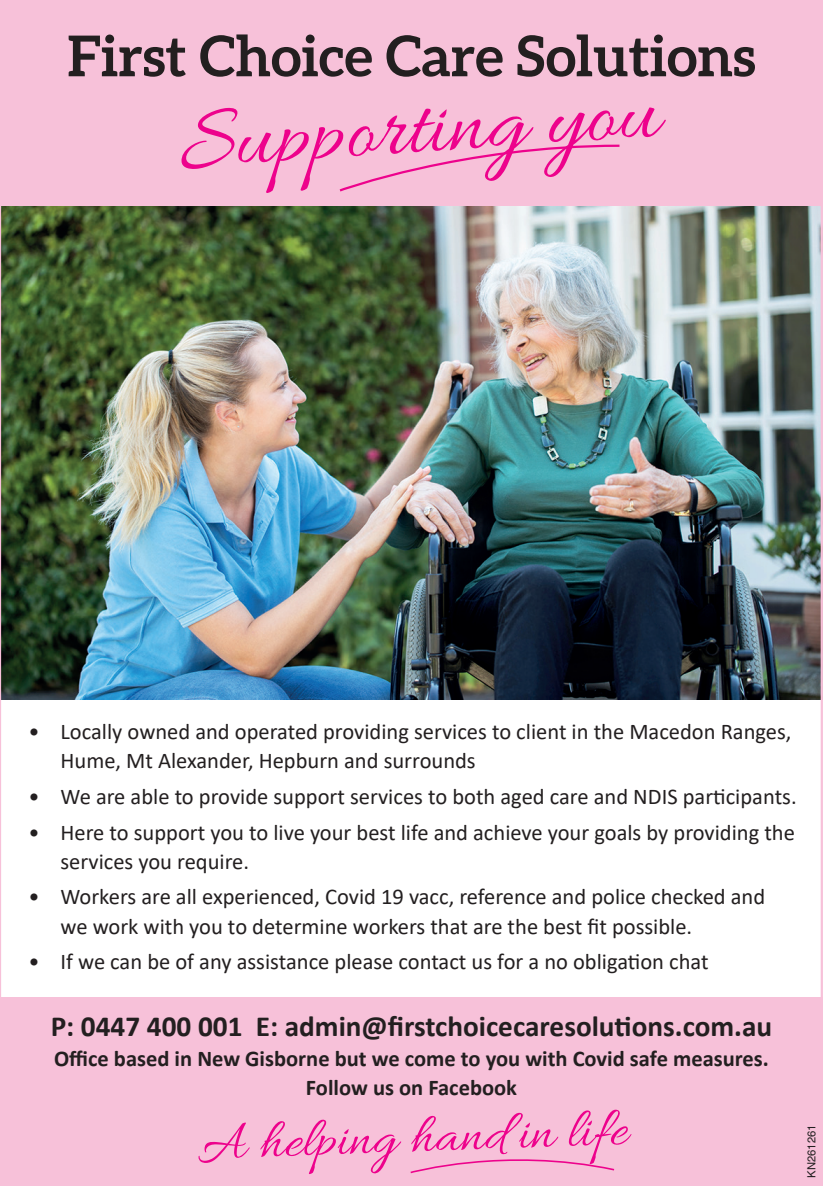
<style>
.page{position:relative;width:823px;height:1186px;background:#fff}
.page>*{position:absolute;margin:0;border:0;box-sizing:border-box;transform-origin:0 0}
.t1{font:93.38px "Allura";color:#ed028c}
.t2{font:56.93px "Allura";color:#ed028c}
.t3{font:700 56.25px "Aleo";color:#231f20}
.t4{font:700 29.25px "Calibri";color:#231f20}
.t5{font:22.5px "Calibri";color:#231f20}
.t6{font:700 22.5px "Calibri";color:#231f20}
.t7{font:11.25px "Helvetica";color:#231f20}
</style>
<div class="page">
<div style="left:0;top:0;width:823px;height:214px;background:#f7c1d9"></div>
<img style="left:3px;top:206px;width:817px;height:494px">
<div style="left:0;top:997px;width:823px;height:189px;background:#f7c1d9"></div>
<svg style="left:339px;top:144px;width:281px;height:48px"></svg>
<svg style="left:410px;top:1159px;width:205px;height:15px"></svg>
<p class="t3" style="left:67px;top:24px;width:689px">First Choice Care Solutions</p>
<p class="t1" style="left:175px;top:92px;width:482px;rotate:-4deg">Supporting you</p>
<p class="t5" style="left:29px;top:716px;width:764px">• Locally owned and operated providing services to client in the Macedon Ranges,</p>
<p class="t5" style="left:60px;top:745px;width:417px">Hume, Mt Alexander, Hepburn and surrounds</p>
<p class="t5" style="left:29px;top:781px;width:769px">• We are able to provide support services to both aged care and NDIS participants.</p>
<p class="t5" style="left:29px;top:816px;width:768px">• Here to support you to live your best life and achieve your goals by providing the</p>
<p class="t5" style="left:60px;top:846px;width:190px">services you require.</p>
<p class="t5" style="left:29px;top:881px;width:738px">• Workers are all experienced, Covid 19 vacc, reference and police checked and</p>
<p class="t5" style="left:60px;top:910px;width:633px">we work with you to determine workers that are the best fit possible.</p>
<p class="t5" style="left:29px;top:946px;width:681px">• If we can be of any assistance please contact us for a no obligation chat</p>
<p class="t4" style="left:51px;top:1006px;width:723px">P: 0447 400 001 E: admin@firstchoicecaresolutions.com.au</p>
<p class="t6" style="left:54px;top:1042px;width:716px">Office based in New Gisborne but we come to you with Covid safe measures.</p>
<p class="t6" style="left:306px;top:1071px;width:213px">Follow us on Facebook</p>
<p class="t2" style="left:196px;top:1112px;width:432px;rotate:-2deg">A helping hand in life</p>
<p class="t7" style="left:805px;top:1177px;width:55px;rotate:-90deg">KN261261</p>
</div>
